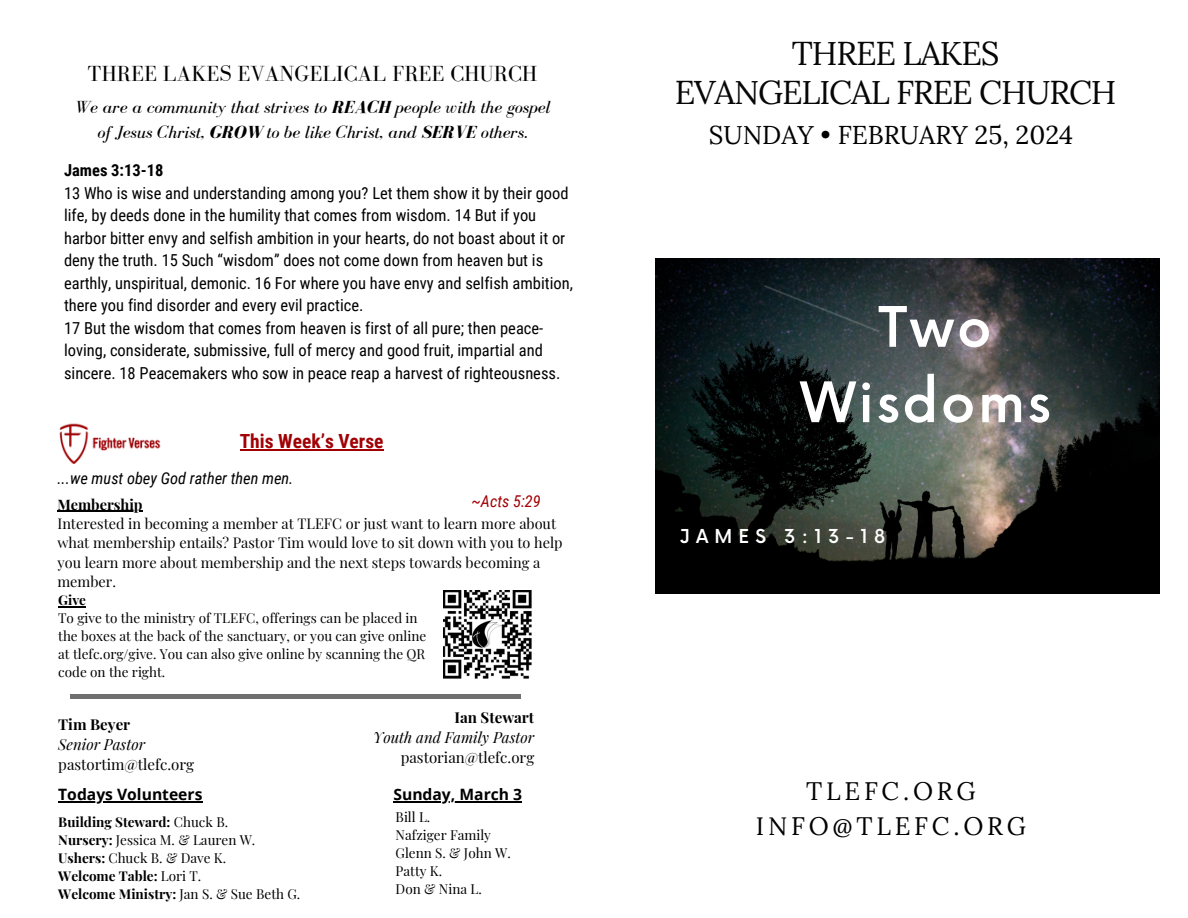
<style>
.page{position:relative;width:1188px;height:918px;background:#fff}
.page>*{position:absolute;margin:0;border:0;box-sizing:border-box;transform-origin:0 0}
.t1{font:500 54.45px/75.3px "Now";letter-spacing:.045em;color:#fff;text-align:center}
.t2{font:33px/39.3px "Lora";letter-spacing:-.035em;color:#000;text-align:center}
.t3{font:25.8px "Lora";color:#000}
.t4{font:25.2px/34.8px "Lora";letter-spacing:.15em;color:#000;text-align:center}
.t5{font:22.5px "Bodoni FLF";color:#000}
.t6{font:700 19.5px "Roboto Condensed";color:#a10005}
.t7{font:500 18.75px "Now";letter-spacing:.33em;color:#fff}
.t8{font:italic 18px/24.8px "Bodoni FLF";color:#000;text-align:center}
.t9{font:16.5px/22.5px "Roboto Condensed";color:#000}
.t10{font:700 16.5px "Roboto Condensed";color:#000}
.t11{font:italic 16.35px "Roboto Condensed";color:#000}
.t12{font:italic 16.35px "Roboto Condensed";color:#a10005}
.t13{font:700 15.6px "Open Sans";color:#000}
.t14{font:15px "Playfair Display";color:#000}
.t15{font:italic 15px "Playfair Display";color:#000}
.t16{font:700 15px "Playfair Display";color:#000}
.t17{font:14.55px/19.4px "Playfair Display";color:#000}
.t18{font:700 14.55px "Playfair Display";color:#000}
.t19{font:13.5px/18px "Playfair Display";color:#000}
.t20{font:700 13.5px "Playfair Display";color:#000}
.s1{font-weight:700}
.s2{font-weight:400}
</style>
<div class="page">
<hr style="left:70px;top:694px;width:450px;height:4px;background:#707070">
<img style="left:444px;top:590px;width:88px;height:89px">
<hr style="left:58px;top:606px;width:28px;height:2px;background:#000">
<img style="left:59px;top:423px;width:102px;height:41px">
<hr style="left:240px;top:450px;width:144px;height:1px;background:#a10005">
<img style="left:655px;top:258px;width:504px;height:335px">
<hr style="left:58px;top:801px;width:144px;height:1px;background:#000">
<hr style="left:393px;top:801px;width:129px;height:1px;background:#000">
<hr style="left:57px;top:511px;width:86px;height:1px;background:#000">
<h2 class="t5" style="left:88px;top:61px;width:451px">THREE LAKES EVANGELICAL FREE CHURCH</h2>
<h3 class="t8" style="left:74px;top:95px;width:478px">We are a community that strives to <span class="s1">REACH</span> people with the gospel of Jesus Christ, <span class="s1">GROW</span> to be like Christ, and <span class="s1">SERVE</span> others.</h3>
<p class="t10" style="left:64px;top:161px;width:101px">James 3:13-18</p>
<h1 class="t9" style="left:64px;top:182px;width:510px">13 Who is wise and understanding among you? Let them show it by their good life, by deeds done in the humility that comes from wisdom. 14 But if you harbor bitter envy and selfish ambition in your hearts, do not boast about it or deny the truth. 15 Such “wisdom” does not come down from heaven but is earthly, unspiritual, demonic. 16 For where you have envy and selfish ambition, there you find disorder and every evil practice.</h1>
<h5 class="t9" style="left:64px;top:317px;width:498px">17 But the wisdom that comes from heaven is first of all pure; then peace&shy;loving, considerate, submissive, full of mercy and good fruit, impartial and sincere. 18 Peacemakers who sow in peace reap a harvest of righteousness.</h5>
<h6 class="t6" style="left:240px;top:430px;width:145px">This Week’s Verse</h6>
<p class="t11" style="left:57px;top:469px;width:238px">...we must obey God rather then men.</p>
<p class="t12" style="left:472px;top:491px;width:71px">~Acts 5:29</p>
<p class="t18" style="left:57px;top:494px;width:87px">Membership</p>
<p class="t17" style="left:57px;top:513px;width:507px">Interested in becoming a member at TLEFC or just want to learn more about what membership entails? Pastor Tim would love to sit down with you to help you learn more about membership and the next steps towards becoming a member.</p>
<h6 class="t20" style="left:58px;top:591px;width:29px">Give</h6>
<p class="t19" style="left:58px;top:609px;width:370px">To give to the ministry of TLEFC, offerings can be placed in the boxes at the back of the sanctuary, or you can give online at tlefc.org/give. You can also give online by scanning the QR code on the right.</p>
<p class="t16" style="left:58px;top:714px;width:74px">Tim Beyer</p>
<p class="t15" style="left:58px;top:734px;width:88px">Senior Pastor</p>
<p class="t14" style="left:58px;top:754px;width:137px">pastortim@tlefc.org</p>
<p class="t16" style="left:454px;top:707px;width:81px">Ian Stewart</p>
<p class="t15" style="left:373px;top:727px;width:163px">Youth and Family Pastor</p>
<p class="t14" style="left:401px;top:747px;width:135px">pastorian@tlefc.org</p>
<p class="t13" style="left:58px;top:783px;width:146px">Todays Volunteers</p>
<p class="t13" style="left:393px;top:783px;width:130px">Sunday, March 3</p>
<p class="t20" style="left:58px;top:812px;width:171px">Building Steward: <span class="s2">Chuck B.</span></p>
<p class="t19" style="left:58px;top:830px;width:199px"><span class="s1">Nursery:</span> Jessica M. &amp; Lauren W.</p>
<p class="t19" style="left:58px;top:848px;width:169px"><span class="s1">Ushers:</span> Chuck B. &amp; Dave K.</p>
<p class="t20" style="left:58px;top:866px;width:144px">Welcome Table: <span class="s2">Lori T.</span></p>
<p class="t20" style="left:58px;top:884px;width:244px">Welcome Ministry: <span class="s2">Jan S. &amp; Sue Beth G.</span></p>
<p class="t19" style="left:396px;top:807px;width:36px">Bill L.</p>
<p class="t19" style="left:396px;top:825px;width:97px">Nafziger Family</p>
<p class="t19" style="left:396px;top:843px;width:117px">Glenn S. &amp; John W.</p>
<p class="t19" style="left:396px;top:861px;width:48px">Patty K.</p>
<p class="t19" style="left:396px;top:879px;width:88px">Don &amp; Nina L.</p>
<h2 class="t2" style="left:675px;top:33px;width:444px">THREE LAKES<br>EVANGELICAL FREE CHURCH</h2>
<p class="t3" style="left:709px;top:118px;width:366px">SUNDAY • FEBRUARY 25, 2024</p>
<p class="t1" style="left:800px;top:293px;width:252px">Two<br>Wisdoms</p>
<p class="t7" style="left:680px;top:527px;width:207px">JAMES 3:13-18</p>
<p class="t4" style="left:756px;top:774px;width:272px">TLEFC.ORG<br>INFO@TLEFC.ORG</p>
</div>
